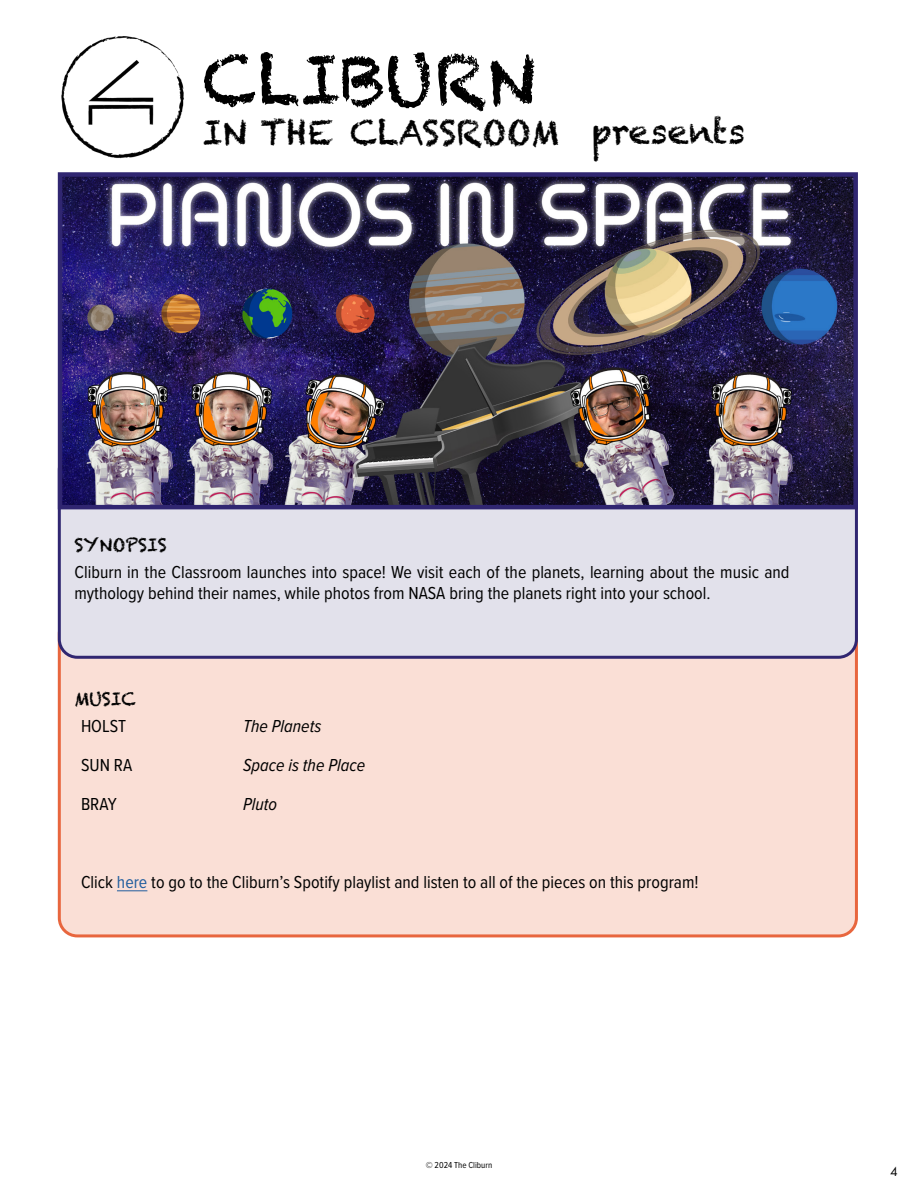
<style>
.page{position:relative;width:918px;height:1188px;background:#fff}
.page>*{position:absolute;margin:0;border:0;box-sizing:border-box;transform-origin:0 0}
.t1{font:67.8px "Chalkduster";color:#000}
.t2{font:33.9px "Chalkduster";color:#000}
.t3{font:18px/21.6px "Proxima Nova Cond";color:#000}
.t4{font:italic 18px "Proxima Nova Cond";color:#000}
.t5{font:18px "Chalkduster";color:#000}
.t6{font:13.5px "Futura PT";color:#000}
.t7{font:9px "Proxima Nova Cond";color:#000}
.s1{color:#215e9e}
</style>
<div class="page">
<div style="left:59px;top:616px;width:797px;height:320px;background:#fadfd6;border-radius:18px"></div>
<div style="left:58px;top:615px;width:800px;height:322px;border:3px solid #e8663e;border-radius:18px"></div>
<div style="left:59px;top:452px;width:797px;height:205px;background:#e2e1eb;border-radius:18px"></div>
<div style="left:58px;top:451px;width:800px;height:208px;border:3px solid #302671;border-radius:18px"></div>
<img style="left:63px;top:177px;width:790px;height:327px">
<div style="left:58px;top:172px;width:800px;height:337px;border:4px solid #302671"></div>
<hr style="left:117px;top:890px;width:30px;height:1px;background:#215e9e">
<img style="left:61px;top:36px;width:123px;height:123px">
<h1 class="t1" style="left:202px;top:40px;width:334px">CLIBURN</h1>
<h2 class="t2" style="left:202px;top:112px;width:544px">IN THE CLASSROOM presents</h2>
<p class="t5" style="left:75px;top:534px;width:94px">SYNOPSIS</p>
<p class="t3" style="left:75px;top:560px;width:716px">Cliburn in the Classroom launches into space! We visit each of the planets, learning about the music and mythology behind their names, while photos from NASA bring the planets right into your school.</p>
<p class="t5" style="left:75px;top:688px;width:63px">MUSIC</p>
<p class="t3" style="left:81px;top:714px;width:47px">HOLST</p>
<p class="t4" style="left:243px;top:716px;width:80px">The Planets</p>
<p class="t3" style="left:81px;top:753px;width:53px">SUN RA</p>
<p class="t4" style="left:243px;top:755px;width:124px">Space is the Place</p>
<p class="t3" style="left:81px;top:792px;width:37px">BRAY</p>
<p class="t4" style="left:243px;top:794px;width:36px">Pluto</p>
<p class="t3" style="left:81px;top:870px;width:619px">Click <span class="s1">here</span> to go to the Cliburn’s Spotify playlist and listen to all of the pieces on this program!</p>
<p class="t7" style="left:426px;top:1158px;width:68px">© 2024 The Cliburn</p>
<p class="t6" style="left:890px;top:1164px;width:9px">4</p>
</div>
